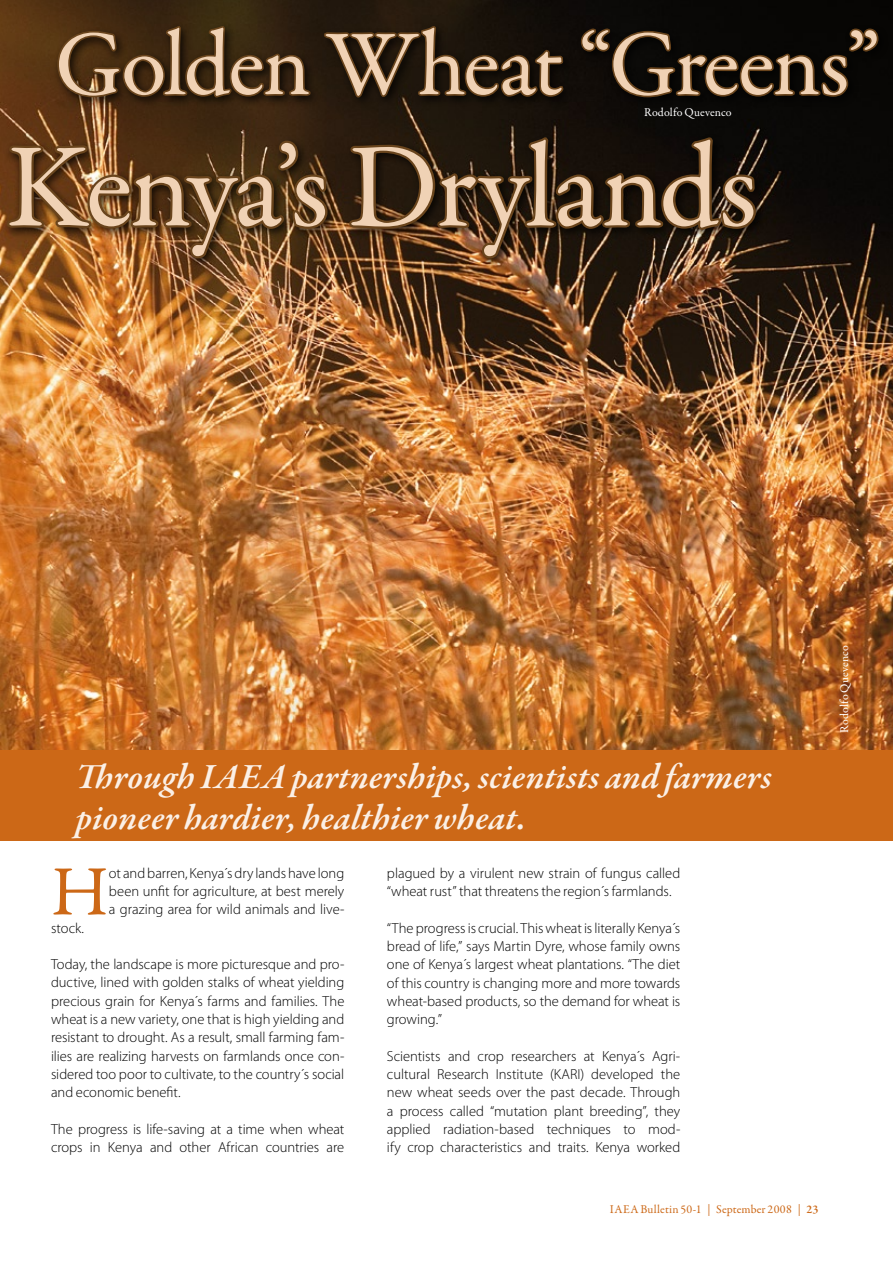
<style>
.page{position:relative;width:893px;height:1263px;background:#fff}
.page>*{position:absolute;margin:0;border:0;box-sizing:border-box;transform-origin:0 0}
.t1{font:120px "Garamond Premr Pro";letter-spacing:-.02em;color:#f0d2b5}
.t2{font:93px "Garamond Premr Pro";letter-spacing:-.02em;color:#f0d2b5}
.t3{font:70.95px "Garamond Premr Pro";color:#cc6817}
.t4{font:italic 600 36px/40.5px "Garamond Premr Pro";color:#fbf0e6}
.t5{font:300 14.55px/18.3px "Myriad Pro";letter-spacing:-.005em;color:#000;text-align:justify}
.t6{font:12px "Garamond Premr Pro";letter-spacing:.015em;color:#cd6b1b}
.t7{font:12px "Garamond Premr Pro";letter-spacing:.005em;color:#fff}
.s1{color:#cc6817}
.s2{font-weight:600}
</style>
<div class="page">
<img style="left:0;top:0;width:893px;height:750px">
<div style="left:0;top:750px;width:893px;height:91px;background:#cc6817"></div>
<div style="left:2px;top:132px;width:891px;height:190px;background:#000;opacity:.75"></div>
<img style="left:5px;top:138px;width:325px;height:123px">
<svg style="left:347px;top:172px;width:411px;height:89px;background:#422c17"></svg>
<div style="left:52px;top:21px;width:841px;height:151px;background:#000;opacity:.75"></div>
<svg style="left:56px;top:24px;width:256px;height:75px;background:#402a11"></svg>
<svg style="left:322px;top:24px;width:244px;height:75px;background:#2c1d0d"></svg>
<svg style="left:579px;top:27px;width:301px;height:72px;background:#1e140a"></svg>
<h2 class="t2" style="left:55px;top:9px;width:828px">Golden Wheat “Greens”</h2>
<p class="t7" style="left:644px;top:105px;width:89px">Rodolfo Quevenco</p>
<h1 class="t1" style="left:6px;top:115px;width:752px">Kenya’s Drylands</h1>
<h3 class="t4" style="left:76px;top:758px;width:697px">Through IAEA partnerships, scientists and farmers pioneer hardier, healthier wheat.</h3>
<h3 class="t3" style="left:51px;top:849px;width:59px">H</h3>
<p class="t5" style="left:109px;top:863px;width:237px">ot and barren, Kenya´s dry lands have long been unfit for agriculture, at best merely a grazing area for wild animals and live-</p>
<p class="t5" style="left:51px;top:918px;width:35px">stock.</p>
<p class="t5" style="left:51px;top:955px;width:295px">Today, the landscape is more picturesque and pro&shy;ductive, lined with golden stalks of wheat yielding precious grain for Kenya´s farms and families. The wheat is a new variety, one that is high yielding and resistant to drought. As a result, small farming fam&shy;ilies are realizing harvests on farmlands once con&shy;sidered too poor to cultivate, to the country´s social and economic benefit.</p>
<p class="t5" style="left:51px;top:1119px;width:295px">The progress is life-saving at a time when wheat crops in Kenya and other African countries are</p>
<p class="t5" style="left:387px;top:864px;width:295px">plagued by a virulent new strain of fungus called “wheat rust” that threatens the region´s farmlands.</p>
<p class="t5" style="left:387px;top:918px;width:295px">“The progress is crucial. This wheat is literally Kenya´s bread of life,” says Martin Dyre, whose family owns one of Kenya´s largest wheat plantations. “The diet of this country is changing more and more towards wheat-based products, so the demand for wheat is growing.”</p>
<p class="t5" style="left:387px;top:1046px;width:295px">Scientists and crop researchers at Kenya´s Agri&shy;cultural Research Institute (KARI) developed the new wheat seeds over the past decade. Through a process called “mutation plant breeding”, they applied radiation-based techniques to mod&shy;ify crop characteristics and traits. Kenya worked</p>
<p class="t6" style="left:610px;top:1201px;width:210px">IAEA Bulletin 50-1 | <span class="s1">September 2008</span> | <span class="s2">23</span></p>
<p class="t7" style="left:837px;top:733px;width:89px;rotate:-90deg">Rodolfo Quevenco</p>
</div>
